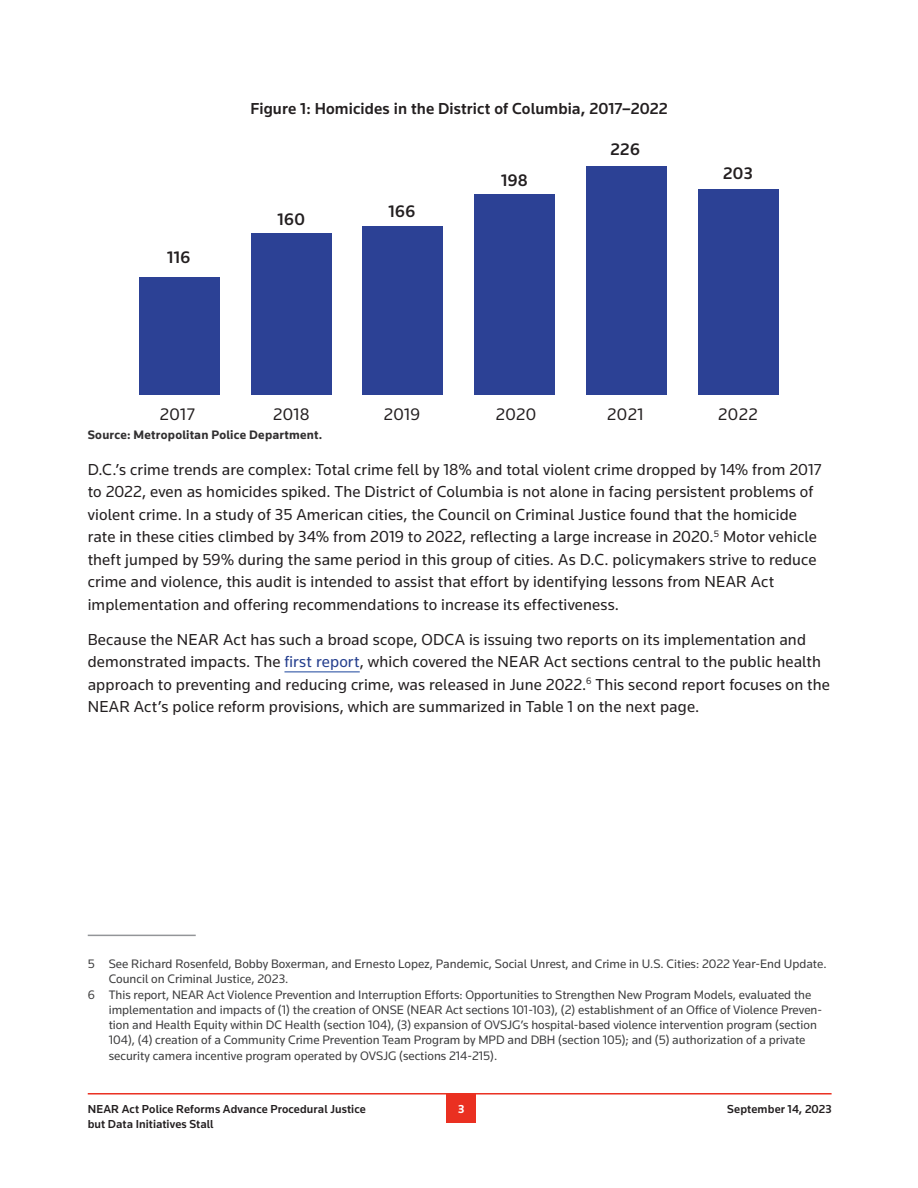
<style>
.page{position:relative;width:918px;height:1188px;background:#fff}
.page>*{position:absolute;margin:0;border:0;box-sizing:border-box;transform-origin:0 0}
.t1{font:17.4px "Knowledge";letter-spacing:.025em;color:#231f20}
.t2{font:500 17.4px "Knowledge";letter-spacing:.025em;color:#231f20}
.body{font:16.5px/22.5px "Knowledge";letter-spacing:.005em;color:#231f20}
.Figure_Title_No_Line{font:500 16.5px "Knowledge";letter-spacing:.005em;color:#231f20}
.Footnotes{font:12.75px/15.3px "Knowledge";color:#3e3e3f}
.Source{font:700 12.75px "Knowledge";letter-spacing:.02em;color:#312f30}
.t3{font:500 12px "Knowledge";letter-spacing:.01em;color:#231f20}
.t4{font:700 12px "Knowledge";color:#fff}
.s1{color:#253f8e}
</style>
<div class="page">
<hr style="left:88px;top:1093px;width:744px;height:2px;background:#ea3021">
<div style="left:447px;top:1094px;width:29px;height:29px;background:#ea3021"></div>
<hr style="left:284px;top:672px;width:76px;height:1px;background:#1a459c">
<div style="left:139px;top:278px;width:81px;height:117px;background:#2c4195"></div>
<div style="left:251px;top:233px;width:80px;height:162px;background:#2c4195"></div>
<div style="left:363px;top:227px;width:80px;height:168px;background:#2c4195"></div>
<div style="left:474px;top:195px;width:81px;height:200px;background:#2c4195"></div>
<div style="left:586px;top:166px;width:81px;height:229px;background:#2c4195"></div>
<div style="left:698px;top:190px;width:80px;height:205px;background:#2c4195"></div>
<hr style="left:88px;top:935px;width:108px;height:1px;background:#939598">
<p class="Figure_Title_No_Line" style="left:250px;top:98px;width:419px">Figure 1: Homicides in the District of Columbia, 2017–2022</p>
<p class="t2" style="left:167px;top:246px;width:25px">116</p>
<p class="t2" style="left:278px;top:209px;width:29px">160</p>
<p class="t2" style="left:388px;top:201px;width:28px">166</p>
<p class="t2" style="left:501px;top:169px;width:28px">198</p>
<p class="t2" style="left:611px;top:138px;width:31px">226</p>
<p class="t2" style="left:723px;top:162px;width:31px">203</p>
<p class="t1" style="left:160px;top:403px;width:36px">2017</p>
<p class="t1" style="left:273px;top:403px;width:38px">2018</p>
<p class="t1" style="left:384px;top:403px;width:38px">2019</p>
<p class="t1" style="left:496px;top:403px;width:42px">2020</p>
<p class="t1" style="left:607px;top:403px;width:38px">2021</p>
<p class="t1" style="left:718px;top:403px;width:41px">2022</p>
<p class="Source" style="left:88px;top:427px;width:236px">Source: Metropolitan Police Department.</p>
<p class="body" style="left:88px;top:458px;width:735px">D.C.’s crime trends are complex: Total crime fell by 18% and total violent crime dropped by 14% from 2017 to 2022, even as homicides spiked. The District of Columbia is not alone in facing persistent problems of violent crime. In a study of 35 American cities, the Council on Criminal Justice found that the homicide rate in these cities climbed by 34% from 2019 to 2022, reflecting a large increase in 2020.<sup>5</sup> Motor vehicle theft jumped by 59% during the same period in this group of cities. As D.C. policymakers strive to reduce crime and violence, this audit is intended to assist that effort by identifying lessons from NEAR Act implementation and offering recommendations to increase its effectiveness.</p>
<p class="body" style="left:88px;top:628px;width:744px">Because the NEAR Act has such a broad scope, ODCA is issuing two reports on its implementation and demonstrated impacts. The <span class="s1">first report</span>, which covered the NEAR Act sections central to the public health approach to preventing and reducing crime, was released in June 2022.<sup>6</sup> This second report focuses on the NEAR Act’s police reform provisions, which are summarized in Table 1 on the next page.</p>
<p class="Footnotes" style="left:109px;top:956px;width:719px;text-indent:-21px">5 See Richard Rosenfeld, Bobby Boxerman, and Ernesto Lopez, Pandemic, Social Unrest, and Crime in U.S. Cities: 2022 Year-End Update.<br>Council on Criminal Justice, 2023.</p>
<p class="Footnotes" style="left:109px;top:986px;width:715px;text-indent:-21px">6 This report, NEAR Act Violence Prevention and Interruption Efforts: Opportunities to Strengthen New Program Models, evaluated the implementation and impacts of (1) the creation of ONSE (NEAR Act sections 101-103), (2) establishment of an Office of Violence Preven&shy;tion and Health Equity within DC Health (section 104), (3) expansion of OVSJG’s hospital-based violence intervention program (section 104), (4) creation of a Community Crime Prevention Team Program by MPD and DBH (section 105); and (5) authorization of a private security camera incentive program operated by OVSJG (sections 214-215).</p>
<p class="t3" style="left:88px;top:1102px;width:280px">NEAR Act Police Reforms Advance Procedural Justice</p>
<p class="t4" style="left:458px;top:1102px;width:8px">3</p>
<p class="t3" style="left:88px;top:1117px;width:127px">but Data Initiatives Stall</p>
<p class="t3" style="left:727px;top:1102px;width:106px">September 14, 2023</p>
</div>
